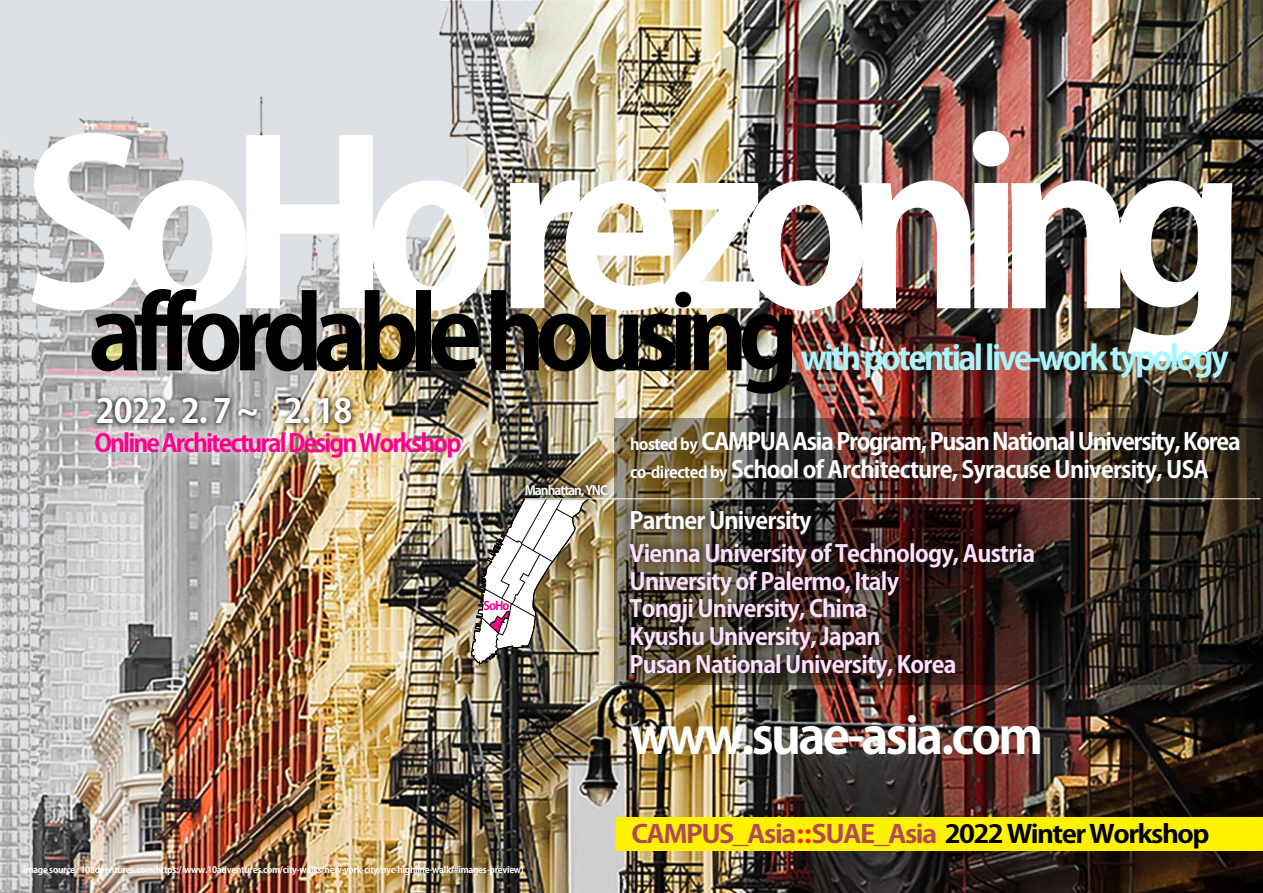
<style>
.page{position:relative;width:1263px;height:893px;background:#fff}
.page>*{position:absolute;margin:0;border:0;box-sizing:border-box;transform-origin:0 0}
.t1{font:700 225px "Adobe Gothic Std";letter-spacing:-.115em;color:#fff}
.t2{font:700 99.75px "Adobe Gothic Std";letter-spacing:-.1em;color:#000}
.t3{font:700 49.5px "Adobe Gothic Std";letter-spacing:-.055em;color:#fff}
.t4{font:700 33px "Adobe Gothic Std";letter-spacing:-.075em;color:#abf5ff}
.t5{font:700 33px "Adobe Gothic Std";letter-spacing:-.035em;color:#fff}
.t6{font:700 24.75px "Adobe Gothic Std";letter-spacing:-.055em;color:#b24956;scale:1.12 1}
.t7{font:700 24.45px "Adobe Gothic Std";letter-spacing:-.075em;color:#ff008c}
.t8{font:700 23.25px/27.9px "Adobe Gothic Std";letter-spacing:-.035em;color:#ffe1fd}
.t9{font:700 23.25px/27.9px "Adobe Gothic Std";letter-spacing:-.055em;color:#fff}
.t10{font:700 23.25px "Adobe Gothic Std";letter-spacing:-.035em;color:#fff}
.t11{font:700 12.75px "Adobe Gothic Std";letter-spacing:-.075em;color:#fff}
.t12{font:700 11.85px "Adobe Gothic Std";color:#ff008c}
.t13{font:700 9px "Adobe Gothic Std";letter-spacing:-.035em;color:#fff}
.s1{font-size:15.75px}
.s2{color:#ff2400}
.s3{color:#000}
</style>
<div class="page">
<img style="left:1px;top:0;width:1262px;height:893px">
<img style="left:614px;top:418px;width:649px;height:267px">
<svg style="left:101px;top:337px;width:27px;height:25px"></svg>
<div style="left:616px;top:817px;width:647px;height:34px;background:#fff200"></div>
<img style="left:89px;top:387px;width:281px;height:24px">
<img style="left:610px;top:489px;width:443px;height:210px">
<img style="left:470px;top:497px;width:121px;height:168px">
<img style="left:515px;top:474px;width:102px;height:35px">
<hr style="left:525px;top:498px;width:735px;height:1px;background:#fff">
<img style="left:75px;top:411px;width:405px;height:67px">
<h1 class="t1" style="left:22px;top:90px;width:1226px">SoHo rezoning</h1>
<h2 class="t2" style="left:88px;top:273px;width:712px">affordable housing</h2>
<h3 class="t4" style="left:800px;top:338px;width:430px">with potential live-work typology</h3>
<h3 class="t5" style="left:96px;top:391px;width:258px">2022. 2. 7 ~ 2. 18</h3>
<p class="t7" style="left:94px;top:428px;width:368px">Online Architectural Design Workshop</p>
<p class="t9" style="left:630px;top:428px;width:612px"><span class="s1">hosted by</span> CAMPUA Asia Program, Pusan National University, Korea <span class="s1">co-directed by</span> School of Architecture, Syracuse University, USA</p>
<p class="t11" style="left:525px;top:483px;width:84px">Manhattan, YNC</p>
<p class="t12" style="left:484px;top:599px;width:27px">SoHo</p>
<p class="t13" style="left:23px;top:865px;width:502px">image source : 10adventures.com(https://www.10adventures.com/city-walks/new-york-city/nyc-highline-walk/#images-preview)</p>
<p class="t10" style="left:630px;top:506px;width:183px">Partner University</p>
<p class="t8" style="left:630px;top:540px;width:407px">Vienna University of Technology, Austria<br>University of Palermo, Italy<br>Tongji University, China<br>Kyushu University, Japan<br>Pusan National University, Korea</p>
<h3 class="t3" style="left:630px;top:706px;width:414px">www.suae-asia.com</h3>
<p class="t6" style="left:631px;top:819px;width:518px">CAMPUS_Asia<span class="s2">::</span>SUAE_Asia <span class="s3">2022 Winter Workshop</span></p>
</div>
